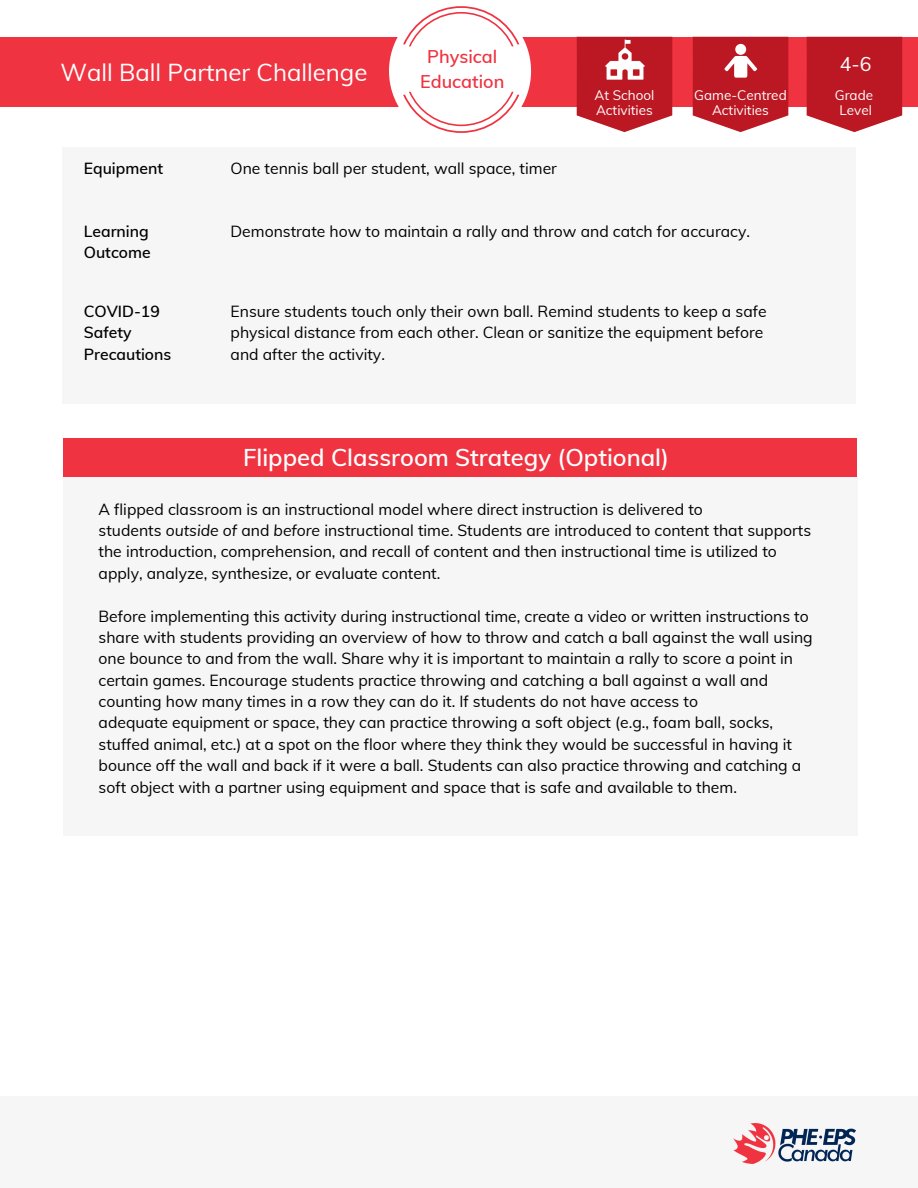
<style>
.page{position:relative;width:918px;height:1188px;background:#fff}
.page>*{position:absolute;margin:0;border:0;box-sizing:border-box;transform-origin:0 0}
.t1{font:24px "Muli";color:#fff}
.t2{font:600 23.7px "Muli";color:#fff}
.t3{font:19.5px "Muli";color:#fff}
.t4{font:600 18px/25px "Muli";color:#ef3340;text-align:center}
.t5{font:15.75px/21.3px "Muli";color:#000}
.t6{font:600 15.75px/21.3px "Muli";color:#000}
.t7{font:13.5px/15.8px "Muli";color:#fff;text-align:center}
.s1{font-style:italic}
</style>
<div class="page">
<div style="left:64px;top:476px;width:794px;height:360px;background:#f6f6f6"></div>
<div style="left:64px;top:439px;width:793px;height:38px;background:#ef3340"></div>
<div style="left:0;top:1096px;width:918px;height:92px;background:#f6f6f6"></div>
<img style="left:734px;top:1123px;width:121px;height:41px">
<div style="left:0;top:37px;width:918px;height:70px;background:#ef3340"></div>
<svg style="left:807px;top:37px;width:95px;height:95px;background:#c12b35"></svg>
<svg style="left:693px;top:37px;width:95px;height:95px;background:#c53841"></svg>
<div style="left:62px;top:147px;width:794px;height:257px;background:#f6f6f6"></div>
<svg style="left:389px;top:6px;width:142px;height:127px"></svg>
<svg style="left:577px;top:37px;width:95px;height:95px;background:#c3323c"></svg>
<img style="left:601px;top:37px;width:47px;height:47px">
<h1 class="t1" style="left:60px;top:57px;width:309px">Wall Ball Partner Challenge</h1>
<p class="t4" style="left:420px;top:44px;width:86px">Physical<br>Education</p>
<p class="t6" style="left:84px;top:158px;width:81px">Equipment</p>
<p class="t5" style="left:231px;top:158px;width:328px">One tennis ball per student, wall space, timer</p>
<p class="t7" style="left:595px;top:87px;width:61px;text-align:left">At School<br>Activities</p>
<p class="t7" style="left:694px;top:87px;width:94px">Game-Centred<br>Activities</p>
<p class="t6" style="left:84px;top:220px;width:68px">Learning<br>Outcome</p>
<p class="t6" style="left:84px;top:300px;width:89px">COVID-19<br>Safety<br>Precautions</p>
<p class="t5" style="left:231px;top:220px;width:521px">Demonstrate how to maintain a rally and throw and catch for accuracy.</p>
<p class="t5" style="left:231px;top:300px;width:538px">Ensure students touch only their own ball. Remind students to keep a safe physical distance from each other. Clean or sanitize the equipment before and after the activity.</p>
<p class="t3" style="left:840px;top:51px;width:33px">4-6</p>
<p class="t7" style="left:835px;top:87px;width:40px">Grade<br>Level</p>
<h2 class="t2" style="left:243px;top:442px;width:428px">Flipped Classroom Strategy (Optional)</h2>
<p class="t5" style="left:99px;top:498px;width:714px">A flipped classroom is an instructional model where direct instruction is delivered to<br>students <span class="s1">outside of</span> and <span class="s1">before</span> instructional time. Students are introduced to content that supports the introduction, comprehension, and recall of content and then instructional time is utilized to apply, analyze, synthesize, or evaluate content.</p>
<p class="t5" style="left:99px;top:605px;width:716px">Before implementing this activity during instructional time, create a video or written instructions to share with students providing an overview of how to throw and catch a ball against the wall using one bounce to and from the wall. Share why it is important to maintain a rally to score a point in certain games. Encourage students practice throwing and catching a ball against a wall and counting how many times in a row they can do it. If students do not have access to<br>adequate equipment or space, they can practice throwing a soft object (e.g., foam ball, socks, stuffed animal, etc.) at a spot on the floor where they think they would be successful in having it bounce off the wall and back if it were a ball. Students can also practice throwing and catching a soft object with a partner using equipment and space that is safe and available to them.</p>
</div>
